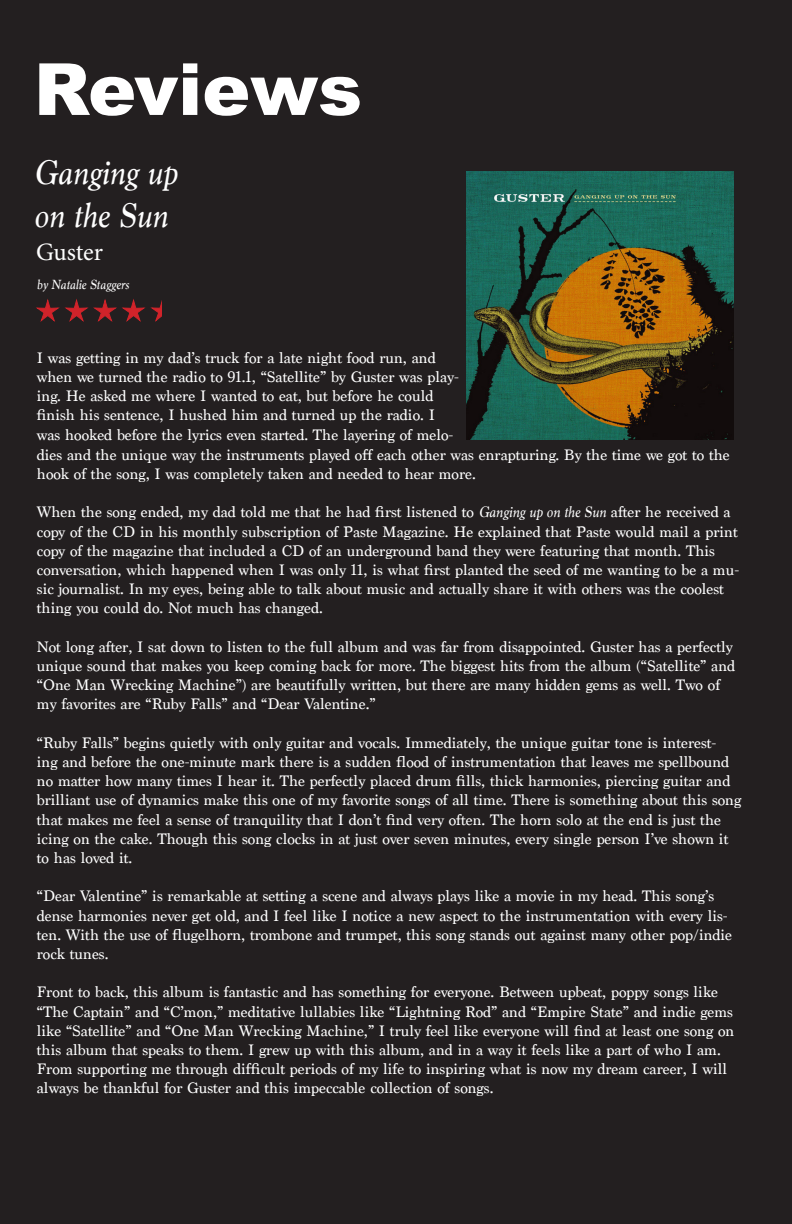
<style>
.page{position:relative;width:792px;height:1224px;background:#fff}
.page>*{position:absolute;margin:0;border:0;box-sizing:border-box;transform-origin:0 0}
.t1{font:900 72px "Arial";color:#fff}
.t2{font:italic 36px "Marion";color:#fff}
.t3{font:25px "Minion Pro";letter-spacing:-.005em;color:#fff}
.t4{font:16px/19.2px "Marion";color:#fff}
.t5{font:italic 14px "Marion";color:#fff}
.s1{font-style:italic}
</style>
<div class="page">
<div style="left:0;top:1px;width:791px;height:1223px;background:#231f20"></div>
<img style="left:467px;top:171px;width:267px;height:269px">
<svg style="left:36px;top:299px;width:126px;height:23px"></svg>
<p class="t1" style="left:34px;top:37px;width:330px">Reviews</p>
<p class="t2" style="left:34px;top:148px;width:145px">Ganging up</p>
<p class="t2" style="left:34px;top:192px;width:135px">on the Sun</p>
<p class="t3" style="left:36px;top:235px;width:69px">Guster</p>
<p class="t5" style="left:37px;top:275px;width:94px">by Natalie Staggers</p>
<p class="t4" style="left:37px;top:348px;width:424px">I was getting in my dad’s truck for a late night food run, and when we turned the radio to 91.1, “Satellite” by Guster was play&shy;ing. He asked me where I wanted to eat, but before he could finish his sentence, I hushed him and turned up the radio. I was hooked before the lyrics even started. The layering of melo-</p>
<p class="t4" style="left:37px;top:445px;width:694px">dies and the unique way the instruments played off each other was enrapturing. By the time we got to the hook of the song, I was completely taken and needed to hear more.</p>
<p class="t4" style="left:37px;top:503px;width:704px">When the song ended, my dad told me that he had first listened to <span class="s1">Ganging up on the Sun</span> after he received a copy of the CD in his monthly subscription of Paste Magazine. He explained that Paste would mail a print copy of the magazine that included a CD of an underground band they were featuring that month. This conversation, which happened when I was only 11, is what first planted the seed of me wanting to be a mu&shy;sic journalist. In my eyes, being able to talk about music and actually share it with others was the coolest thing you could do. Not much has changed.</p>
<p class="t4" style="left:37px;top:637px;width:700px">Not long after, I sat down to listen to the full album and was far from disappointed. Guster has a perfectly unique sound that makes you keep coming back for more. The biggest hits from the album (“Satellite” and “One Man Wrecking Machine”) are beautifully written, but there are many hidden gems as well. Two of my favorites are “Ruby Falls” and “Dear Valentine.”</p>
<p class="t4" style="left:37px;top:733px;width:706px">“Ruby Falls” begins quietly with only guitar and vocals. Immediately, the unique guitar tone is interest-<br>ing and before the one-minute mark there is a sudden flood of instrumentation that leaves me spellbound no matter how many times I hear it. The perfectly placed drum fills, thick harmonies, piercing guitar and brilliant use of dynamics make this one of my favorite songs of all time. There is something about this song that makes me feel a sense of tranquility that I don’t find very often. The horn solo at the end is just the icing on the cake. Though this song clocks in at just over seven minutes, every single person I’ve shown it to has loved it.</p>
<p class="t4" style="left:37px;top:887px;width:697px">“Dear Valentine” is remarkable at setting a scene and always plays like a movie in my head. This song’s dense harmonies never get old, and I feel like I notice a new aspect to the instrumentation with every lis&shy;ten. With the use of flugelhorn, trombone and trumpet, this song stands out against many other pop/indie rock tunes.</p>
<p class="t4" style="left:37px;top:983px;width:699px">Front to back, this album is fantastic and has something for everyone. Between upbeat, poppy songs like “The Captain” and “C’mon,” meditative lullabies like “Lightning Rod” and “Empire State” and indie gems like “Satellite” and “One Man Wrecking Machine,” I truly feel like everyone will find at least one song on this album that speaks to them. I grew up with this album, and in a way it feels like a part of who I am.<br>From supporting me through difficult periods of my life to inspiring what is now my dream career, I will always be thankful for Guster and this impeccable collection of songs.</p>
</div>
